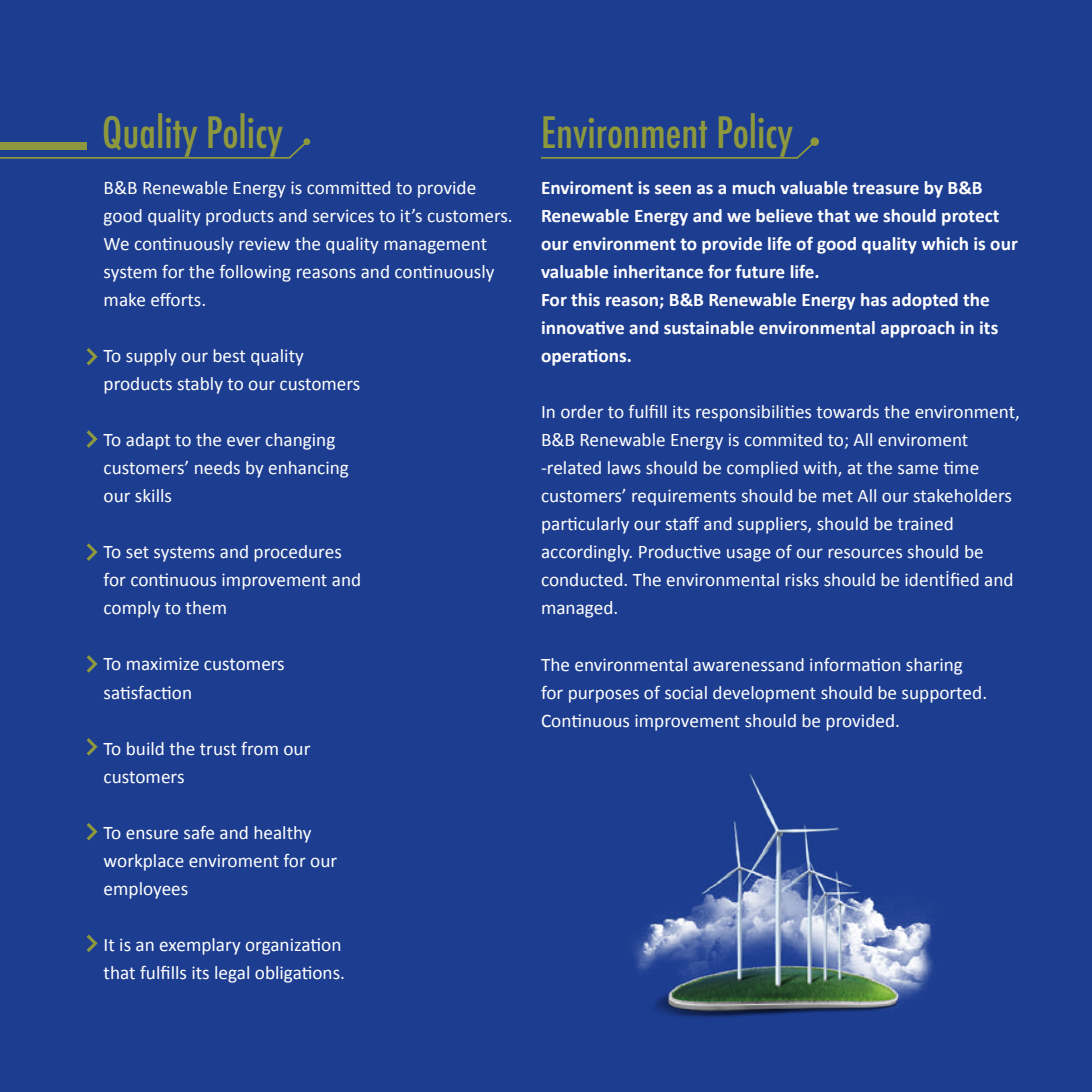
<style>
.page{position:relative;width:1092px;height:1092px;background:#fff}
.page>*{position:absolute;margin:0;border:0;box-sizing:border-box;transform-origin:0 0}
.t1{font:500 condensed 42px "Futura";color:#8e993e}
.t2{font:19.25px/28px "Calibri";color:#fff}
.t3{font:700 19.25px/28px "Calibri";color:#fff}
</style>
<div class="page">
<div style="left:0;top:0;width:1091px;height:1091px;background:#1d3d90"></div>
<hr style="left:0;top:157px;width:290px;height:2px;background:#8e993e">
<svg style="left:287px;top:143px;width:22px;height:16px"></svg>
<div style="left:303px;top:138px;width:7px;height:7px;background:#8e993e;border-radius:50%"></div>
<div style="left:0;top:142px;width:87px;height:7px;background:#8e983e"></div>
<svg style="left:87px;top:348px;width:11px;height:17px"></svg>
<svg style="left:87px;top:430px;width:11px;height:18px"></svg>
<svg style="left:87px;top:543px;width:11px;height:18px"></svg>
<svg style="left:87px;top:655px;width:11px;height:17px"></svg>
<svg style="left:87px;top:738px;width:11px;height:17px"></svg>
<svg style="left:87px;top:823px;width:11px;height:17px"></svg>
<svg style="left:87px;top:934px;width:11px;height:18px"></svg>
<hr style="left:541px;top:157px;width:256px;height:2px;background:#8e993e">
<svg style="left:794px;top:144px;width:18px;height:15px"></svg>
<div style="left:811px;top:138px;width:7px;height:7px;background:#8e993e;border-radius:50%"></div>
<div style="left:810px;top:137px;width:9px;height:9px;border:2px solid #8e993e;border-radius:50%"></div>
<img style="left:635px;top:774px;width:299px;height:244px">
<h1 class="t1" style="left:102px;top:106px;width:182px">Quality Policy</h1>
<p class="t2" style="left:104px;top:173px;width:410px">B&amp;B Renewable Energy is committed to provide good quality products and services to it’s customers.<br>We continuously review the quality management system for the following reasons and continuously make efforts.</p>
<p class="t2" style="left:104px;top:341px;width:258px">To supply our best quality products stably to our customers</p>
<p class="t2" style="left:104px;top:425px;width:247px">To adapt to the ever changing customers’ needs by enhancing our skills</p>
<p class="t2" style="left:104px;top:537px;width:259px">To set systems and procedures for continuous improvement and comply to them</p>
<p class="t2" style="left:104px;top:649px;width:183px">To maximize customers satisfaction</p>
<p class="t2" style="left:104px;top:733px;width:208px">To build the trust from our customers</p>
<p class="t2" style="left:104px;top:817px;width:235px">To ensure safe and healthy workplace enviroment for our employees</p>
<p class="t2" style="left:104px;top:929px;width:243px">It is an exemplary organization that fulfills its legal obligations.</p>
<h1 class="t1" style="left:541px;top:106px;width:253px">Environment Policy</h1>
<p class="t3" style="left:541px;top:173px;width:478px">Enviroment is seen as a much valuable treasure by B&amp;B Renewable Energy and we believe that we should protect our environment to provide life of good quality which is our valuable inheritance for future life.<br>For this reason; B&amp;B Renewable Energy has adopted the innovative and sustainable environmental approach in its operations.</p>
<p class="t2" style="left:541px;top:397px;width:480px">In order to fulfill its responsibilities towards the environment, B&amp;B Renewable Energy is commited to; All enviroment -related laws should be complied with, at the same time customers’ requirements should be met All our stakeholders particularly our staff and suppliers, should be trained accordingly. Productive usage of our resources should be conducted. The environmental risks should be identİfied and managed.</p>
<p class="t2" style="left:541px;top:649px;width:447px">The environmental awarenessand information sharing for purposes of social development should be supported.<br>Continuous improvement should be provided.</p>
</div>
